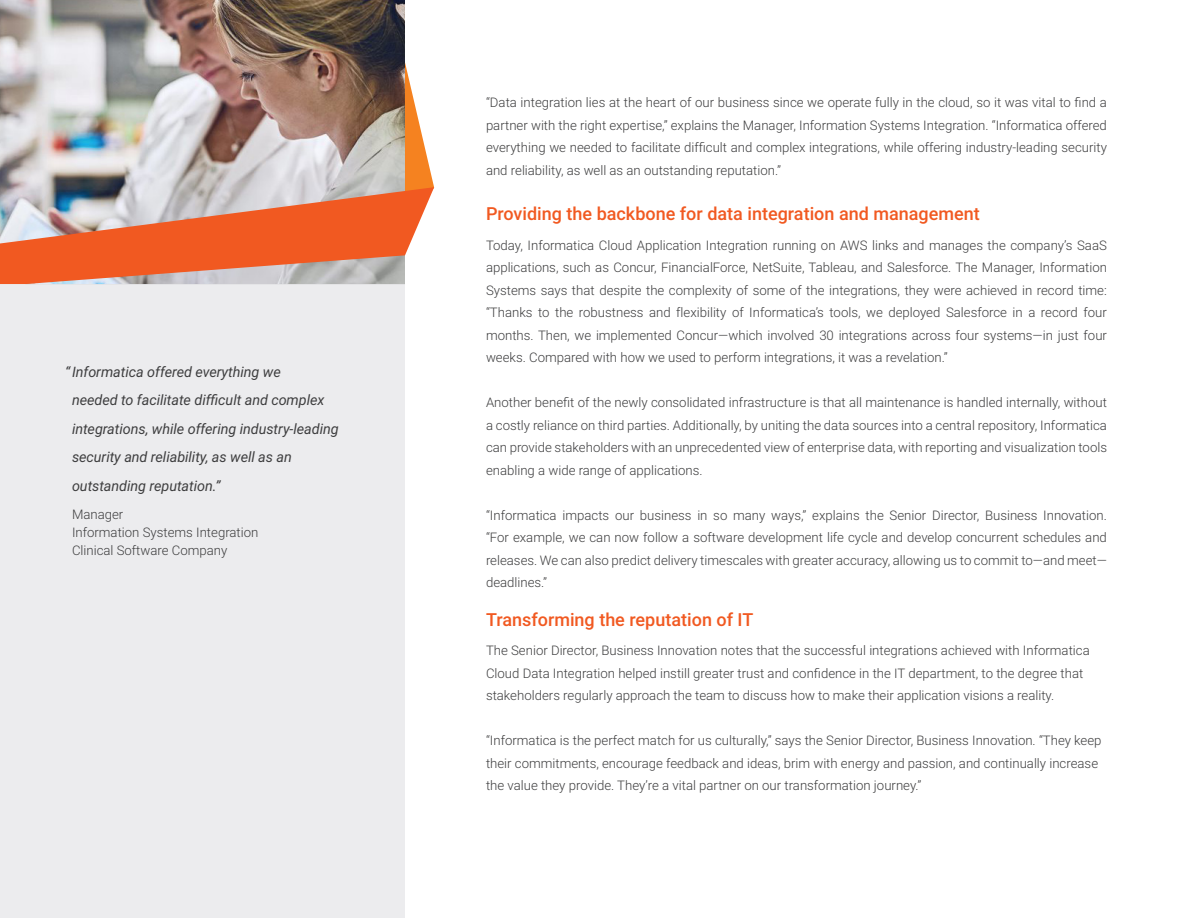
<style>
.page{position:relative;width:1188px;height:918px;background:#fff}
.page>*{position:absolute;margin:0;border:0;box-sizing:border-box;transform-origin:0 0}
.t1{font:500 18px "Roboto";color:#f15921}
.t2{font:italic 14.4px/28.5px "Roboto";letter-spacing:-.005em;color:#3e3e3f}
.t3{font:300 13.2px/22.5px "Roboto";color:#3e3e3f;text-align:justify}
</style>
<div class="page">
<div style="left:0;top:143px;width:405px;height:775px;background:#ececee"></div>
<img style="left:0;top:0;width:405px;height:44px">
<img style="left:0;top:44px;width:434px;height:241px">
<p class="t2" style="left:72px;top:357px;width:268px;text-indent:-7px">“Informatica offered everything we<br>needed to facilitate difficult and complex integrations, while offering industry-leading security and reliability, as well as an outstanding reputation.”</p>
<p class="t3" style="left:72px;top:502px;width:53px">Manager</p>
<p class="t3" style="left:72px;top:520px;width:188px">Information Systems Integration</p>
<p class="t3" style="left:72px;top:538px;width:157px">Clinical Software Company</p>
<p class="t3" style="left:486px;top:91px;width:623px">“Data integration lies at the heart of our business since we operate fully in the cloud, so it was vital to find a partner with the right expertise,” explains the Manager, Information Systems Integration. “Informatica offered everything we needed to facilitate difficult and complex integrations, while offering industry-leading security and reliability, as well as an outstanding reputation.”</p>
<p class="t1" style="left:486px;top:201px;width:495px">Providing the backbone for data integration and management</p>
<p class="t3" style="left:486px;top:233px;width:623px">Today, Informatica Cloud Application Integration running on AWS links and manages the company’s SaaS applications, such as Concur, FinancialForce, NetSuite, Tableau, and Salesforce. The Manager, Information Systems says that despite the complexity of some of the integrations, they were achieved in record time: “Thanks to the robustness and flexibility of Informatica’s tools, we deployed Salesforce in a record four months. Then, we implemented Concur—which involved 30 integrations across four systems—in just four weeks. Compared with how we used to perform integrations, it was a revelation.”</p>
<p class="t3" style="left:486px;top:391px;width:623px">Another benefit of the newly consolidated infrastructure is that all maintenance is handled internally, without a costly reliance on third parties. Additionally, by uniting the data sources into a central repository, Informatica can provide stakeholders with an unprecedented view of enterprise data, with reporting and visualization tools enabling a wide range of applications.</p>
<p class="t3" style="left:486px;top:503px;width:623px">“Informatica impacts our business in so many ways,” explains the Senior Director, Business Innovation. “For example, we can now follow a software development life cycle and develop concurrent schedules and releases. We can also predict delivery timescales with greater accuracy, allowing us to commit to—and meet— deadlines.”</p>
<p class="t1" style="left:486px;top:607px;width:269px">Transforming the reputation of IT</p>
<p class="t3" style="left:486px;top:639px;width:605px;text-align:left">The Senior Director, Business Innovation notes that the successful integrations achieved with Informatica<br>Cloud Data Integration helped instill greater trust and confidence in the IT department, to the degree that stakeholders regularly approach the team to discuss how to make their application visions a reality.</p>
<p class="t3" style="left:486px;top:729px;width:617px;text-align:left">“Informatica is the perfect match for us culturally,” says the Senior Director, Business Innovation. “They keep their commitments, encourage feedback and ideas, brim with energy and passion, and continually increase the value they provide. They’re a vital partner on our transformation journey.”</p>
</div>
